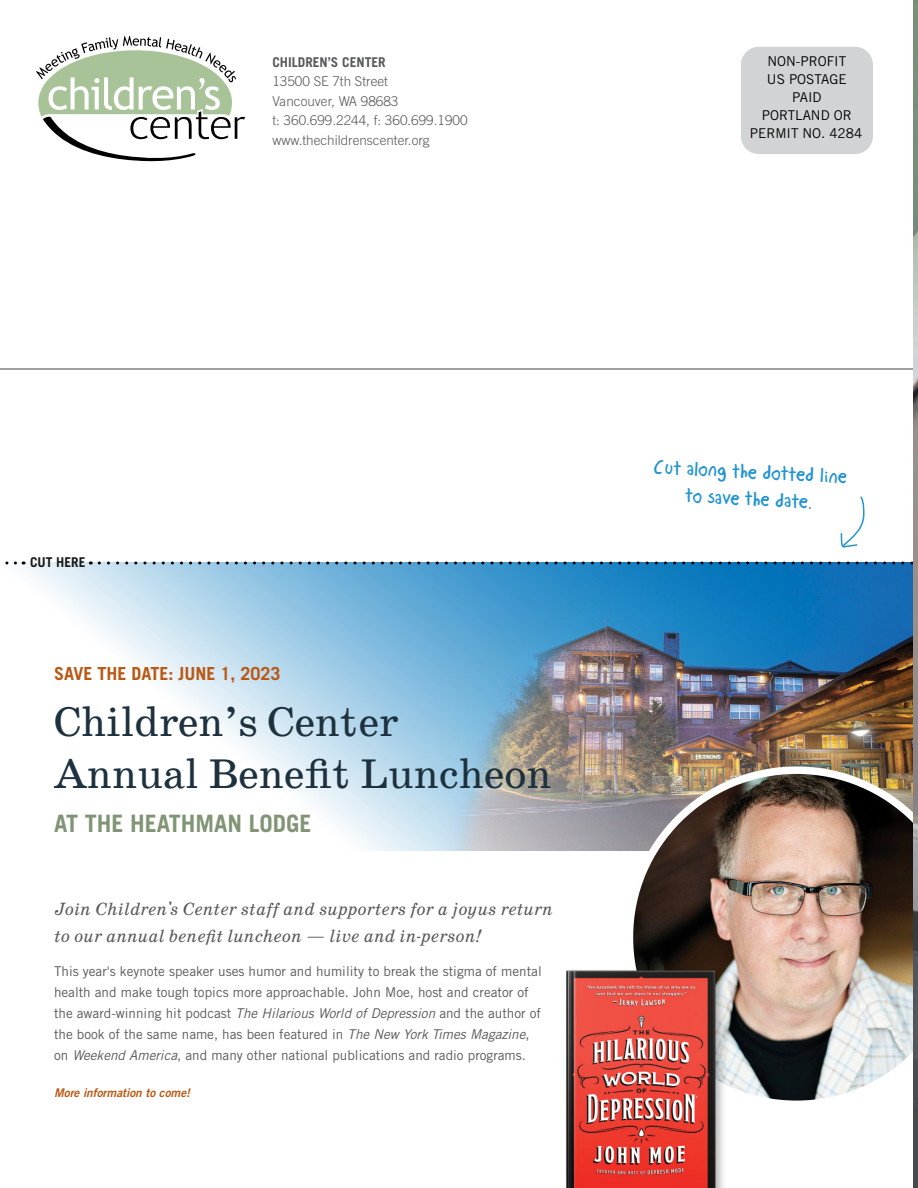
<style>
.page{position:relative;width:918px;height:1188px;background:#fff}
.page>*{position:absolute;margin:0;border:0;box-sizing:border-box;transform-origin:0 0}
.t1{font:42px/52.5px "School";color:#1d313e}
.t2{font:700 24px "Trade Gothic LT Std";color:#819576}
.t3{font:21px/27px "Mechanical Pencil";color:#2394d2;text-align:center}
.t4{font:italic 18px/27px "School";color:#58595b}
.t5{font:700 18px "Trade Gothic LT Std";color:#b95915}
.t6{font:13.5px/21px "Trade Gothic LT Std";color:#58595b}
.t7{font:300 13.5px/19.5px "Trade Gothic LT Std";color:#58595b}
.t8{font:13.5px/18px "Trade Gothic LT Std";color:#000;text-align:center}
.t9{font:700 13.5px "Trade Gothic LT Std";color:#58595b}
.t10{font:700 13.5px "Trade Gothic LT Std";color:#19191a}
.t11{font:12px "Trade Gothic LT Std Bd 2 Obl";color:#b95915}
.s1{font-style:italic}
.s2{font-size:18px}
</style>
<div class="page">
<svg style="left:20px;top:562px;width:287px;height:236px"></svg>
<img style="left:307px;top:565px;width:607px;height:285px">
<img style="left:626px;top:766px;width:288px;height:342px">
<img style="left:566px;top:958px;width:160px;height:230px">
<svg style="left:99px;top:562px;width:815px;height:3px;background:#36759e"></svg>
<svg style="left:5px;top:562px;width:19px;height:3px"></svg>
<svg style="left:840px;top:496px;width:25px;height:52px"></svg>
<hr style="left:0;top:368px;width:918px;height:2px;background:#7f8080">
<svg style="left:914px;top:662px;width:4px;height:526px;background:#6d6c6d"></svg>
<svg style="left:914px;top:0;width:4px;height:428px;background:#919d90"></svg>
<svg style="left:36px;top:36px;width:209px;height:125px"></svg>
<div style="left:741px;top:47px;width:132px;height:107px;background:#d1d3d4;border-radius:18px"></div>
<p class="t9" style="left:272px;top:54px;width:115px">CHILDREN’S CENTER</p>
<p class="t7" style="left:272px;top:72px;width:197px">13500 SE 7th Street<br>Vancouver, WA 98683<br>t: 360.699.2244, f: 360.699.1900 www.thechildrenscenter.org</p>
<p class="t8" style="left:750px;top:52px;width:114px">NON-PROFIT<br>US POSTAGE<br>PAID<br>PORTLAND OR<br>PERMIT NO. 4284</p>
<p class="t10" style="left:30px;top:554px;width:57px">CUT HERE</p>
<h3 class="t5" style="left:54px;top:663px;width:228px">SAVE THE DATE: JUNE 1, 2023</h3>
<h1 class="t1" style="left:54px;top:696px;width:499px">Children’s Center<br>Annual Benefit Luncheon</h1>
<h2 class="t2" style="left:54px;top:808px;width:259px">AT THE HEATHMAN LODGE</h2>
<h3 class="t4" style="left:54px;top:896px;width:500px">Join Children's Center staff and supporters for a joyus return to our annual benefit luncheon — live and in-person!</h3>
<p class="t6" style="left:54px;top:961px;width:489px">This year's keynote speaker uses humor and humility to break the stigma of mental health and make tough topics more approachable. John Moe, host and creator of the award-winning hit podcast <span class="s1">The Hilarious World of Depression</span> and the author of the book of the same name, has been featured in <span class="s1">The New York Times Magazine</span>, on <span class="s1">Weekend America</span>, and many other national publications and radio programs.</p>
<p class="t11" style="left:54px;top:1085px;width:138px">More information to come!</p>
<h3 class="t3" style="left:654px;top:453px;width:196px;rotate:3deg">Cut along the dotted line to save the date<span class="s2">.</span></h3>
</div>
